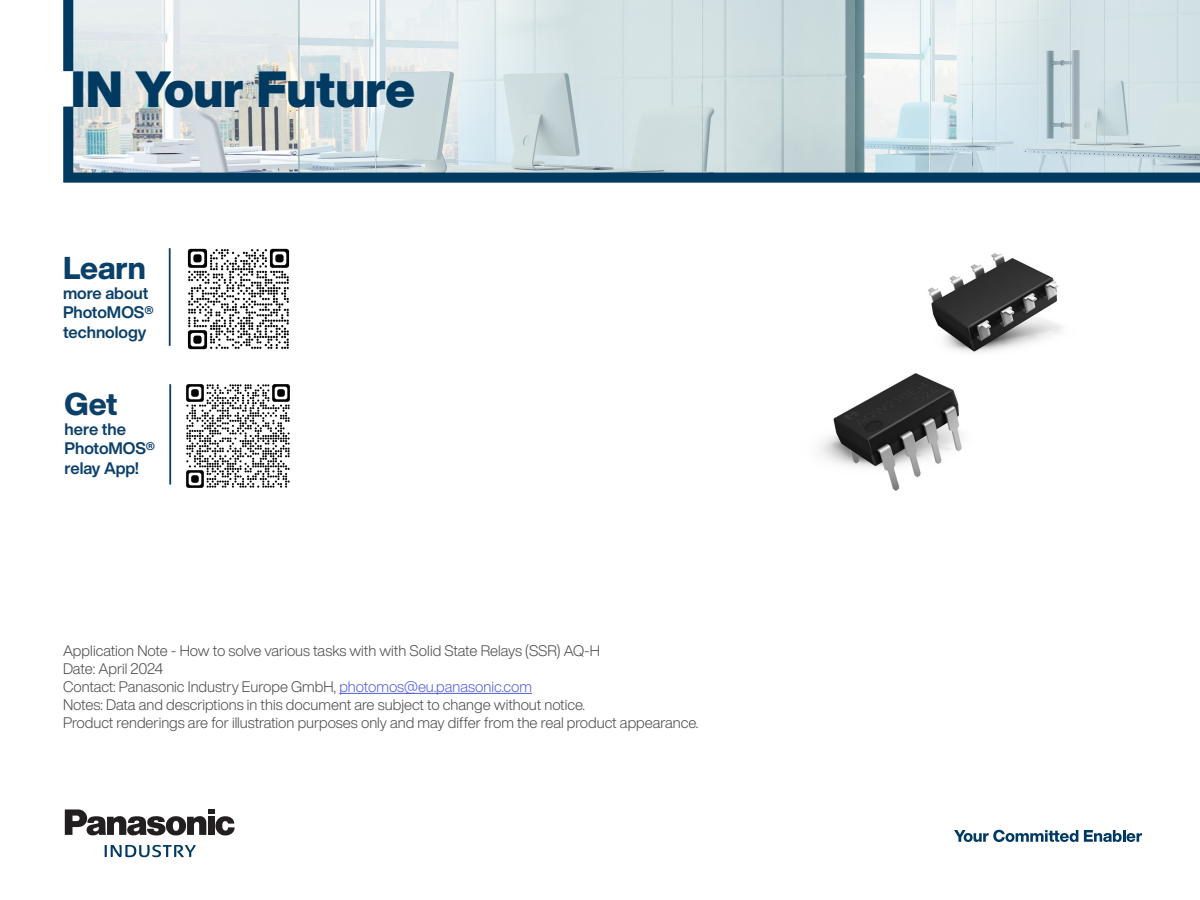
<style>
.page{position:relative;width:1200px;height:900px;background:#fff}
.page>*{position:absolute;margin:0;border:0;box-sizing:border-box;transform-origin:0 0}
.t1{font:900 49.95px "Helvetica Now Display";color:#003a61}
.t2{font:800 31.05px "Helvetica Now Display";letter-spacing:-.005em;color:#0b4069}
.t3{font:700 16.5px/19.6px "Helvetica Now Display";color:#0b4069}
.t4{font:300 15px/18px "Helvetica Now Display";color:#484848}
.s1{color:#4f5cd6}
</style>
<div class="page">
<svg style="left:63px;top:0;width:1137px;height:183px;background:#c6d5da"></svg>
<svg style="left:65px;top:809px;width:170px;height:27px"></svg>
<svg style="left:105px;top:845px;width:91px;height:12px"></svg>
<svg style="left:954px;top:830px;width:124px;height:12px"></svg>
<svg style="left:1084px;top:830px;width:58px;height:12px"></svg>
<hr style="left:339px;top:693px;width:193px;height:1px;background:#4f5cd6">
<img style="left:819px;top:253px;width:244px;height:238px">
<img style="left:187px;top:248px;width:103px;height:102px">
<img style="left:186px;top:384px;width:104px;height:104px">
<hr style="left:169px;top:248px;width:2px;height:98px;background:#0b4069">
<hr style="left:169px;top:384px;width:2px;height:101px;background:#0b4069">
<h1 class="t1" style="left:71px;top:55px;width:346px">IN Your Future</h1>
<h2 class="t2" style="left:63px;top:247px;width:84px">Learn</h2>
<p class="t3" style="left:63px;top:283px;width:92px">more about<br>PhotoMOS® technology</p>
<h2 class="t2" style="left:65px;top:383px;width:54px">Get</h2>
<p class="t3" style="left:65px;top:419px;width:92px">here the<br>PhotoMOS® relay App!</p>
<p class="t4" style="left:63px;top:642px;width:637px">Application Note - How to solve various tasks with with Solid State Relays (SSR) AQ-H<br>Date: April 2024<br>Contact: Panasonic Industry Europe GmbH, <span class="s1">photomos@eu.panasonic.com<br></span>Notes: Data and descriptions in this document are subject to change without notice.<br>Product renderings are for illustration purposes only and may differ from the real product appearance.</p>
</div>
